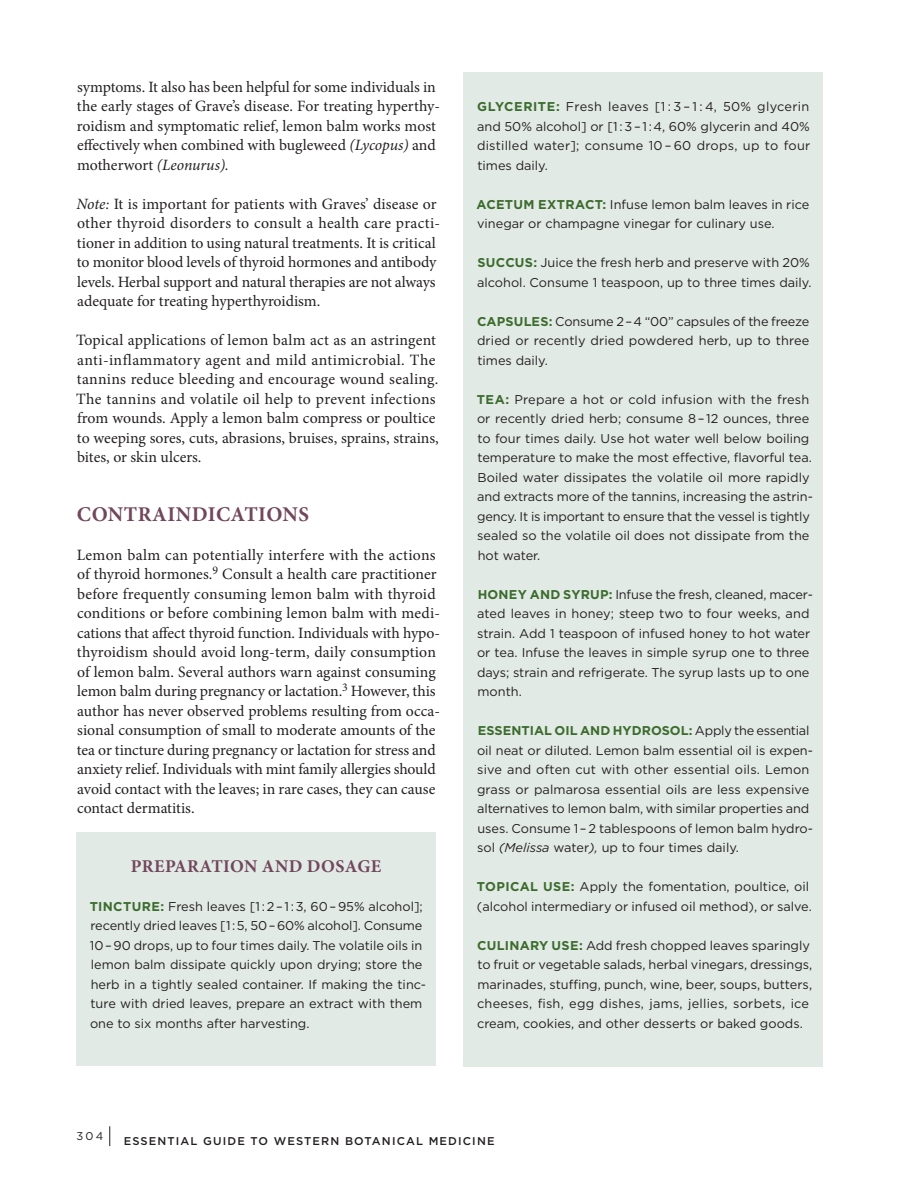
<style>
.page{position:relative;width:918px;height:1188px;background:#fff}
.page>*{position:absolute;margin:0;border:0;box-sizing:border-box;transform-origin:0 0}
.heading_2___brown_Su{font:700 21px "Minion Pro";letter-spacing:.02em;color:#71475b}
.Side_bar_Heads_cente{font:700 18px "Minion Pro";letter-spacing:.02em;color:#71475b}
.Body_text_Minion_Pro{font:15.75px/19.5px "Minion Pro";color:#231f20}
.Methods_of_prep_san{font:12.75px/19.5px "Gotham";color:#231f20}
.t1{font:500 11.25px "Gotham";letter-spacing:.1em;color:#231f20}
.t2{font:11.25px "Gotham";color:#231f20}
.s1{font-style:italic}
.s2{font-weight:700;color:#3c6c2d}
</style>
<div class="page">
<svg style="left:110px;top:1126px;width:1px;height:20px"></svg>
<div style="left:464px;top:72px;width:360px;height:994px;background:#e2eae6"></div>
<div style="left:76px;top:832px;width:360px;height:234px;background:#e2eae6"></div>
<p class="Body_text_Minion_Pro" style="left:77px;top:77px;width:365px">symptoms. It also has been helpful for some individuals in the early stages of Grave’s disease. For treating hyperthy&shy;roidism and symptomatic relief, lemon balm works most effectively when combined with bugleweed <span class="s1">(Lycopus)</span> and motherwort <span class="s1">(Leonurus).</span></p>
<p class="Body_text_Minion_Pro" style="left:76px;top:194px;width:365px"><span class="s1">Note:</span> It is important for patients with Graves’ disease or other thyroid disorders to consult a health care practi&shy;tioner in addition to using natural treatments. It is critical to monitor blood levels of thyroid hormones and antibody levels. Herbal support and natural therapies are not always adequate for treating hyperthyroidism.</p>
<p class="Body_text_Minion_Pro" style="left:76px;top:330px;width:364px">Topical applications of lemon balm act as an astringent anti-inflammatory agent and mild antimicrobial. The tannins reduce bleeding and encourage wound sealing.<br>The tannins and volatile oil help to prevent infections from wounds. Apply a lemon balm compress or poultice to weeping sores, cuts, abrasions, bruises, sprains, strains, bites, or skin ulcers.</p>
<p class="heading_2___brown_Su" style="left:77px;top:499px;width:234px">CONTRAINDICATIONS</p>
<p class="Body_text_Minion_Pro" style="left:77px;top:545px;width:365px">Lemon balm can potentially interfere with the actions of thyroid hormones.<sup>9</sup> Consult a health care practitioner before frequently consuming lemon balm with thyroid conditions or before combining lemon balm with medi&shy;cations that affect thyroid function. Individuals with hypo&shy;thyroidism should avoid long-term, daily consumption of lemon balm. Several authors warn against consuming lemon balm during pregnancy or lactation.<sup>3</sup> However, this author has never observed problems resulting from occa&shy;sional consumption of small to moderate amounts of the tea or tincture during pregnancy or lactation for stress and anxiety relief. Individuals with mint family allergies should avoid contact with the leaves; in rare cases, they can cause contact dermatitis.</p>
<p class="Side_bar_Heads_cente" style="left:131px;top:853px;width:252px">PREPARATION AND DOSAGE</p>
<p class="Methods_of_prep_san" style="left:90px;top:896px;width:338px"><span class="s2">TINCTURE:</span> Fresh leaves [1 : 2 – 1 : 3, 60 – 95% alcohol]; recently dried leaves [1 : 5, 50 – 60% alcohol]. Consume 10 – 90 drops, up to four times daily. The volatile oils in lemon balm dissipate quickly upon drying; store the herb in a tightly sealed container. If making the tinc&shy;ture with dried leaves, prepare an extract with them one to six months after harvesting.</p>
<p class="Methods_of_prep_san" style="left:477px;top:96px;width:335px;text-align:justify"><span class="s2">GLYCERITE:</span> Fresh leaves [1 : 3 – 1 : 4, 50% glycerin and 50% alcohol] or [1 : 3 – 1 : 4, 60% glycerin and 40% distilled water]; consume 10 – 60 drops, up to four times daily.</p>
<p class="Methods_of_prep_san" style="left:477px;top:194px;width:334px"><span class="s2">ACETUM EXTRACT:</span> Infuse lemon balm leaves in rice vinegar or champagne vinegar for culinary use.</p>
<p class="Methods_of_prep_san" style="left:477px;top:252px;width:336px"><span class="s2">SUCCUS:</span> Juice the fresh herb and preserve with 20% alcohol. Consume 1 teaspoon, up to three times daily.</p>
<p class="Methods_of_prep_san" style="left:477px;top:311px;width:334px;text-align:justify"><span class="s2">CAPSULES:</span> Consume 2 – 4 “00” capsules of the freeze dried or recently dried powdered herb, up to three times daily.</p>
<p class="Methods_of_prep_san" style="left:477px;top:389px;width:338px"><span class="s2">TEA:</span> Prepare a hot or cold infusion with the fresh or recently dried herb; consume 8 – 12 ounces, three to four times daily. Use hot water well below boiling temperature to make the most effective, flavorful tea.<br>Boiled water dissipates the volatile oil more rapidly and extracts more of the tannins, increasing the astrin&shy;gency. It is important to ensure that the vessel is tightly sealed so the volatile oil does not dissipate from the hot water.</p>
<p class="Methods_of_prep_san" style="left:477px;top:584px;width:337px"><span class="s2">HONEY AND SYRUP:</span> Infuse the fresh, cleaned, macer&shy;ated leaves in honey; steep two to four weeks, and strain. Add 1 teaspoon of infused honey to hot water or tea. Infuse the leaves in simple syrup one to three days; strain and refrigerate. The syrup lasts up to one month.</p>
<p class="Methods_of_prep_san" style="left:477px;top:720px;width:337px"><span class="s2">ESSENTIAL OIL AND HYDROSOL:</span> Apply the essential oil neat or diluted. Lemon balm essential oil is expen&shy;sive and often cut with other essential oils. Lemon grass or palmarosa essential oils are less expensive alternatives to lemon balm, with similar properties and uses. Consume 1 – 2 tablespoons of lemon balm hydro&shy;sol <span class="s1">(Melissa</span> water<span class="s1">),</span> up to four times daily.</p>
<p class="Methods_of_prep_san" style="left:477px;top:876px;width:336px"><span class="s2">TOPICAL USE:</span> Apply the fomentation, poultice, oil (alcohol intermediary or infused oil method), or salve.</p>
<p class="Methods_of_prep_san" style="left:477px;top:935px;width:337px"><span class="s2">CULINARY USE:</span> Add fresh chopped leaves sparingly to fruit or vegetable salads, herbal vinegars, dressings, marinades, stuffing, punch, wine, beer, soups, butters, cheeses, fish, egg dishes, jams, jellies, sorbets, ice cream, cookies, and other desserts or baked goods.</p>
<p class="t2" style="left:76px;top:1129px;width:28px">304</p>
<p class="t1" style="left:124px;top:1133px;width:372px">ESSENTIAL GUIDE TO WESTERN BOTANICAL MEDICINE</p>
</div>
